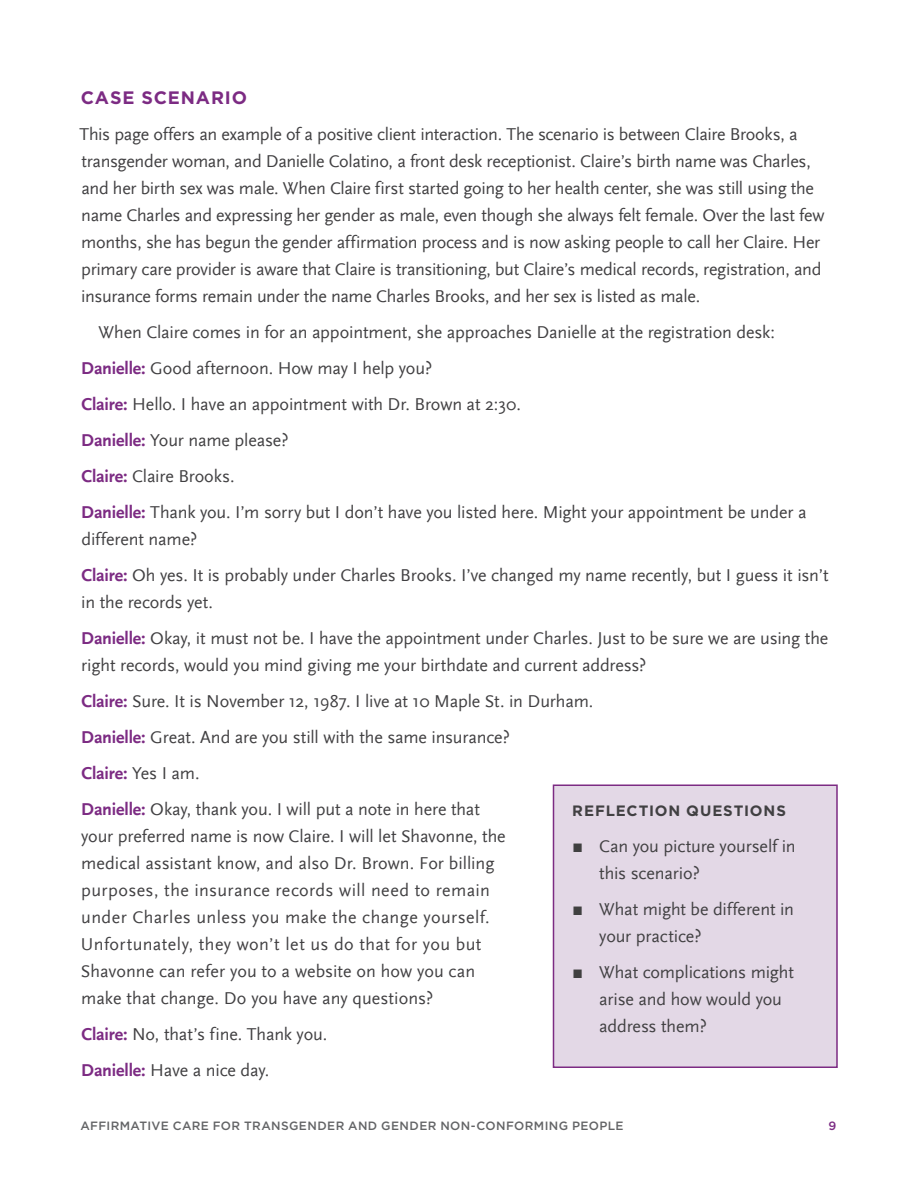
<style>
.page{position:relative;width:918px;height:1188px;background:#fff}
.page>*{position:absolute;margin:0;border:0;box-sizing:border-box;transform-origin:0 0}
.t1{font:18px/27px "Scala Sans";letter-spacing:-.01em;color:#414042}
.t2{font:700 18px "Scala Sans";letter-spacing:-.015em;color:#7c2b83}
.Heading_1{font:700 18px "Gotham";letter-spacing:.045em;color:#7c2b83}
.Heading_2{font:700 15px "Gotham";letter-spacing:.06em;color:#414042}
.t3{font:500 12px "Gotham";letter-spacing:.035em;color:#636466}
.t4{font:500 12px "Gotham";color:#7c2b83}
.s1{font-weight:700;color:#7c2b83}
.s2{font-weight:400;color:#414042}
.s3{color:#404040}
</style>
<div class="page">
<div style="left:554px;top:785px;width:283px;height:282px;background:#e3d8e6"></div>
<div style="left:553px;top:784px;width:285px;height:284px;border:2px solid #7c2b83"></div>
<p class="Heading_1" style="left:81px;top:86px;width:168px">CASE SCENARIO</p>
<p class="t1" style="left:80px;top:121px;width:747px">This page offers an example of a positive client interaction. The scenario is between Claire Brooks, a transgender woman, and Danielle Colatino, a front desk receptionist. Claire’s birth name was Charles, and her birth sex was male. When Claire first started going to her health center, she was still using the name Charles and expressing her gender as male, even though she always felt female. Over the last few months, she has begun the gender affirmation process and is now asking people to call her Claire. Her primary care provider is aware that Claire is transitioning, but Claire’s medical records, registration, and insurance forms remain under the name Charles Brooks, and her sex is listed as male.</p>
<p class="t1" style="left:98px;top:319px;width:678px">When Claire comes in for an appointment, she approaches Danielle at the registration desk:</p>
<p class="t1" style="left:81px;top:355px;width:353px"><span class="s1">Danielle:</span> Good afternoon. How may I help you?</p>
<p class="t1" style="left:82px;top:391px;width:441px"><span class="s1">Claire:</span> Hello. I have an appointment with Dr. Brown at 2:30.</p>
<p class="t1" style="left:81px;top:427px;width:209px"><span class="s1">Danielle:</span> Your name please?</p>
<p class="t1" style="left:82px;top:463px;width:155px"><span class="s1">Claire:</span> Claire Brooks.</p>
<p class="t1" style="left:81px;top:499px;width:727px"><span class="s1">Danielle:</span> Thank you. I’m sorry but I don’t have you listed here. Might your appointment be under a different name?</p>
<p class="t1" style="left:81px;top:562px;width:749px"><span class="s1">Claire:</span> Oh yes. It is probably under Charles Brooks. I’ve changed my name recently, but I guess it isn’t in the records yet.</p>
<p class="t1" style="left:81px;top:625px;width:749px"><span class="s1">Danielle:</span> Okay, it must not be. I have the appointment under Charles. Just to be sure we are using the right records, would you mind giving me your birthdate and current address?</p>
<p class="t1" style="left:82px;top:688px;width:513px"><span class="s1">Claire:</span> Sure. It is November 12, 1987. I live at 10 Maple St. in Durham.</p>
<p class="t1" style="left:81px;top:724px;width:430px"><span class="s1">Danielle:</span> Great. And are you still with the same insurance?</p>
<p class="t2" style="left:82px;top:764px;width:120px">Claire: <span class="s2">Yes I am.</span></p>
<p class="t1" style="left:81px;top:796px;width:426px"><span class="s1">Danielle:</span> Okay, thank you. I will put a note in here that your preferred name is now Claire. I will let Shavonne, the medical assistant know, and also Dr. Brown. For billing purposes, the insurance records will need to remain under Charles unless you make the change yourself.<br>Unfortunately, they won’t let us do that for you but Shavonne can refer you to a website on how you can make that change. Do you have any questions?</p>
<p class="t1" style="left:82px;top:1021px;width:247px"><span class="s1">Claire:</span> No, that’s fine. Thank you.</p>
<p class="t1" style="left:81px;top:1057px;width:190px"><span class="s1">Danielle:</span> Have a nice day.</p>
<p class="Heading_2" style="left:572px;top:801px;width:215px">REFLECTION QUESTIONS</p>
<p class="t1" style="left:599px;top:833px;width:198px;text-indent:-27px"><span class="s3">π</span> Can you picture yourself in this scenario?</p>
<p class="t1" style="left:599px;top:896px;width:196px;text-indent:-27px"><span class="s3">π</span> What might be different in your practice?</p>
<p class="t1" style="left:599px;top:959px;width:196px;text-indent:-27px"><span class="s3">π</span> What complications might arise and how would you address them?</p>
<p class="t3" style="left:81px;top:1118px;width:545px">AFFIRMATIVE CARE FOR TRANSGENDER AND GENDER NON-CONFORMING PEOPLE</p>
<p class="t4" style="left:829px;top:1118px;width:9px">9</p>
</div>
